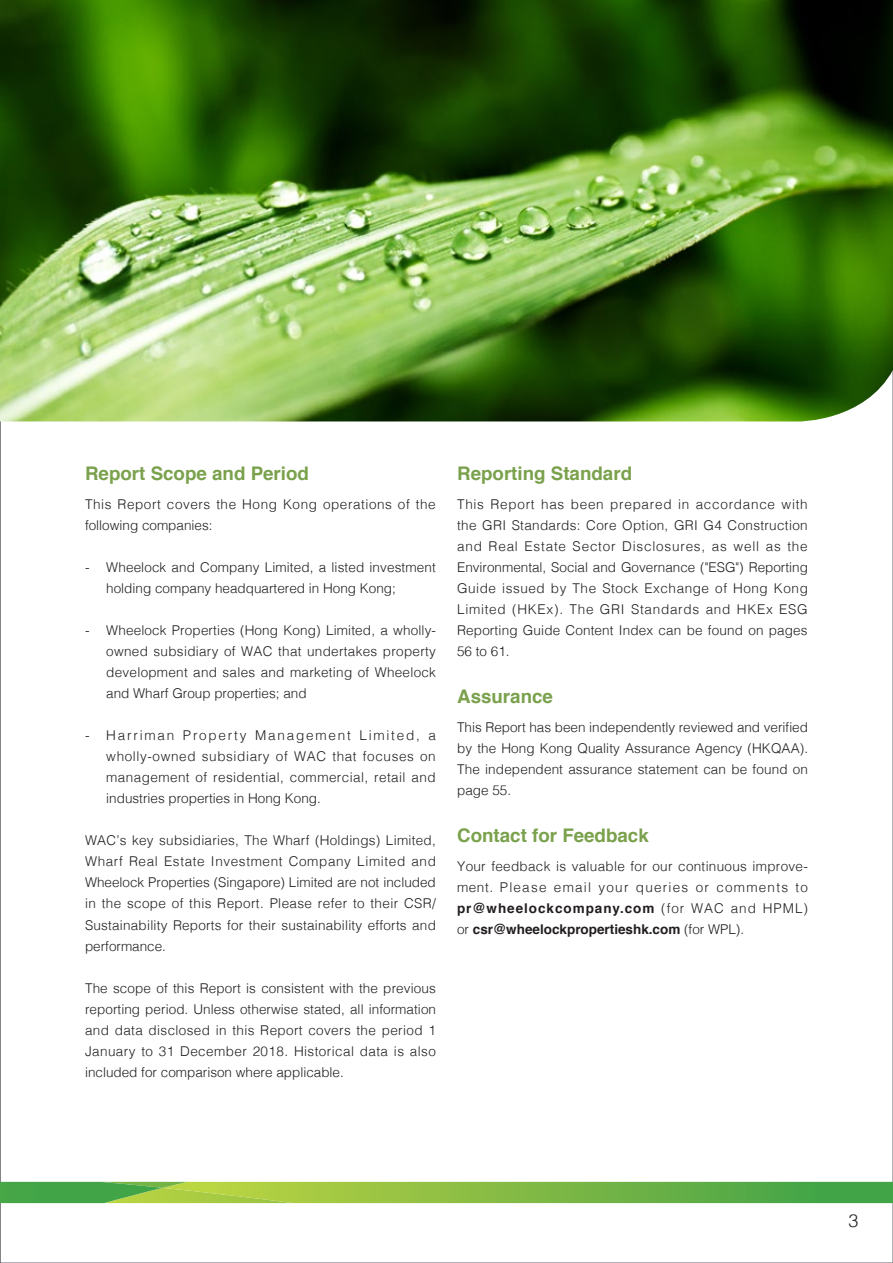
<style>
.page{position:relative;width:893px;height:1263px;background:#fff}
.page>*{position:absolute;margin:0;border:0;box-sizing:border-box;transform-origin:0 0}
.t1{font:700 18.75px "Helvetica";color:#7aa14c}
.t2{font:300 18px "Helvetica";color:#221e1f}
.t3{font:300 13.5px/21px "Helvetica";letter-spacing:.01em;color:#221e1f;text-align:justify}
.t4{font:300 13.5px/21px "Helvetica";letter-spacing:.04em;color:#221e1f}
.s1{font-weight:700}
</style>
<div class="page">
<hr style="left:0;top:0;width:1px;height:1263px;background:#221e1f">
<img style="left:0;top:0;width:893px;height:421px">
<svg style="left:0;top:1182px;width:893px;height:21px;background:#76b745"></svg>
<h1 class="t1" style="left:85px;top:458px;width:226px">Report Scope and Period</h1>
<p class="t4" style="left:85px;top:493px;width:352px">This Report covers the Hong Kong operations of the following companies:</p>
<p class="t3" style="left:106px;top:556px;width:331px;text-indent:-21px">- Wheelock and Company Limited, a listed investment holding company headquartered in Hong Kong;</p>
<p class="t3" style="left:106px;top:619px;width:331px;text-indent:-21px">- Wheelock Properties (Hong Kong) Limited, a wholly&shy;owned subsidiary of WAC that undertakes property development and sales and marketing of Wheelock and Wharf Group properties; and</p>
<p class="t3" style="left:106px;top:724px;width:331px;text-indent:-21px">- Harriman Property Management Limited, a wholly-owned subsidiary of WAC that focuses on management of residential, commercial, retail and industries properties in Hong Kong.</p>
<p class="t3" style="left:85px;top:829px;width:352px">WAC’s key subsidiaries, The Wharf (Holdings) Limited, Wharf Real Estate Investment Company Limited and Wheelock Properties (Singapore) Limited are not included in the scope of this Report. Please refer to their CSR/ Sustainability Reports for their sustainability efforts and performance.</p>
<p class="t3" style="left:85px;top:976px;width:353px">The scope of this Report is consistent with the previous reporting period. Unless otherwise stated, all information and data disclosed in this Report covers the period 1<br>January to 31 December 2018. Historical data is also included for comparison where applicable.</p>
<h1 class="t1" style="left:457px;top:458px;width:177px">Reporting Standard</h1>
<p class="t3" style="left:457px;top:493px;width:352px">This Report has been prepared in accordance with the GRI Standards: Core Option, GRI G4 Construction and Real Estate Sector Disclosures, as well as the Environmental, Social and Governance ("ESG") Reporting Guide issued by The Stock Exchange of Hong Kong Limited (HKEx). The GRI Standards and HKEx ESG Reporting Guide Content Index can be found on pages 56 to 61.</p>
<h1 class="t1" style="left:457px;top:681px;width:97px">Assurance</h1>
<p class="t3" style="left:457px;top:716px;width:352px">This Report has been independently reviewed and verified by the Hong Kong Quality Assurance Agency (HKQAA).<br>The independent assurance statement can be found on page 55.</p>
<h1 class="t1" style="left:457px;top:820px;width:193px">Contact for Feedback</h1>
<p class="t3" style="left:457px;top:855px;width:352px">Your feedback is valuable for our continuous improve&shy;ment. Please email your queries or comments to <span class="s1">pr@wheelockcompany.com</span> (for WAC and HPML) or <span class="s1">csr@wheelockpropertieshk.com</span> (for WPL).</p>
<h2 class="t2" style="left:849px;top:1206px;width:12px">3</h2>
</div>
